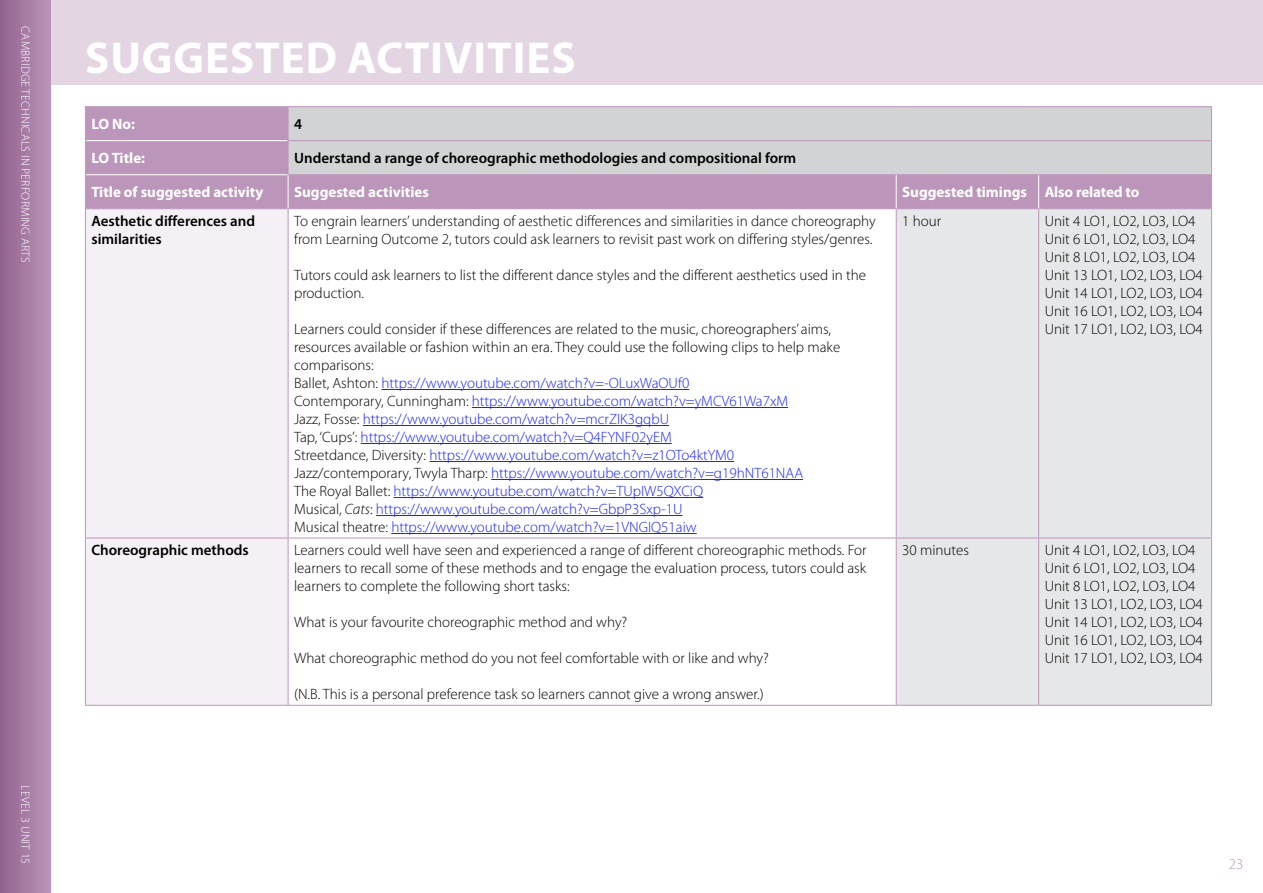
<style>
.page{position:relative;width:1263px;height:893px;background:#fff}
.page>*{position:absolute;margin:0;border:0;box-sizing:border-box;transform-origin:0 0}
.t1{font:700 45px "Myriad Pro";letter-spacing:.02em;color:#fff}
.Body_10pt{font:300 15px/18px "Myriad Pro";color:#000}
.Body_10pt-2{font:300 15px "Myriad Pro";color:#1922fb}
.Body_10pt-3{font:600 15px/18px "Myriad Pro";color:#000}
.Body_10pt-4{font:700 15px "Myriad Pro";color:#fff}
.t2{font:300 15px "Myriad Pro";color:#bc96ba}
.t3{font:300 12px "Myriad Pro";letter-spacing:.02em;color:#fff}
.s1{color:#000}
.s2{font-style:italic;color:#000}
</style>
<div class="page">
<div style="left:0;top:0;width:51px;height:893px;background:linear-gradient(to right,#92628f,#ba94b8)"></div>
<div style="left:51px;top:0;width:1212px;height:85px;background:#e4d5e3"></div>
<div style="left:86px;top:107px;width:1125px;height:101px;background:#bc96ba"></div>
<div style="left:289px;top:107px;width:922px;height:67px;background:#d1d3d4"></div>
<div style="left:86px;top:209px;width:202px;height:496px;background:#f5f0f5"></div>
<div style="left:897px;top:209px;width:314px;height:496px;background:#e6e7e8"></div>
<hr style="left:1038px;top:209px;width:1px;height:329px;background:#bc96ba">
<hr style="left:85px;top:538px;width:203px;height:1px;background:#bc96ba">
<hr style="left:288px;top:538px;width:608px;height:1px;background:#bc96ba">
<hr style="left:896px;top:538px;width:143px;height:1px;background:#bc96ba">
<hr style="left:1039px;top:538px;width:173px;height:1px;background:#bc96ba">
<hr style="left:1038px;top:538px;width:1px;height:167px;background:#bc96ba">
<hr style="left:85px;top:208px;width:203px;height:1px;background:#bc96ba">
<hr style="left:85px;top:209px;width:1px;height:329px;background:#bc96ba">
<hr style="left:288px;top:208px;width:608px;height:1px;background:#bc96ba">
<hr style="left:288px;top:209px;width:1px;height:329px;background:#bc96ba">
<hr style="left:896px;top:208px;width:143px;height:1px;background:#bc96ba">
<hr style="left:896px;top:209px;width:1px;height:329px;background:#bc96ba">
<hr style="left:1039px;top:208px;width:173px;height:1px;background:#bc96ba">
<hr style="left:1211px;top:209px;width:1px;height:329px;background:#bc96ba">
<hr style="left:85px;top:538px;width:1px;height:167px;background:#bc96ba">
<hr style="left:288px;top:538px;width:1px;height:167px;background:#bc96ba">
<hr style="left:896px;top:538px;width:1px;height:167px;background:#bc96ba">
<hr style="left:1211px;top:538px;width:1px;height:167px;background:#bc96ba">
<hr style="left:86px;top:140px;width:202px;height:1px;background:#fff">
<hr style="left:86px;top:174px;width:202px;height:1px;background:#fff">
<hr style="left:288px;top:175px;width:1px;height:33px;background:#fff">
<hr style="left:896px;top:175px;width:1px;height:33px;background:#fff">
<hr style="left:1038px;top:175px;width:1px;height:33px;background:#fff">
<hr style="left:85px;top:107px;width:1px;height:34px;background:#bc96ba">
<hr style="left:85px;top:106px;width:203px;height:1px;background:#bc96ba">
<hr style="left:288px;top:107px;width:1px;height:33px;background:#bc96ba">
<hr style="left:288px;top:106px;width:608px;height:1px;background:#bc96ba">
<hr style="left:896px;top:106px;width:143px;height:1px;background:#bc96ba">
<hr style="left:1039px;top:106px;width:173px;height:1px;background:#bc96ba">
<hr style="left:1211px;top:107px;width:1px;height:33px;background:#bc96ba">
<hr style="left:85px;top:141px;width:1px;height:34px;background:#bc96ba">
<hr style="left:288px;top:141px;width:1px;height:33px;background:#bc96ba">
<hr style="left:288px;top:140px;width:608px;height:1px;background:#bc96ba">
<hr style="left:896px;top:140px;width:143px;height:1px;background:#bc96ba">
<hr style="left:1039px;top:140px;width:173px;height:1px;background:#bc96ba">
<hr style="left:1211px;top:141px;width:1px;height:33px;background:#bc96ba">
<hr style="left:85px;top:175px;width:1px;height:33px;background:#bc96ba">
<hr style="left:288px;top:174px;width:608px;height:1px;background:#bc96ba">
<hr style="left:288px;top:705px;width:608px;height:1px;background:#bc96ba">
<hr style="left:896px;top:174px;width:143px;height:1px;background:#bc96ba">
<hr style="left:896px;top:705px;width:143px;height:1px;background:#bc96ba">
<hr style="left:1039px;top:174px;width:173px;height:1px;background:#bc96ba">
<hr style="left:1039px;top:705px;width:173px;height:1px;background:#bc96ba">
<hr style="left:1211px;top:175px;width:1px;height:33px;background:#bc96ba">
<hr style="left:85px;top:705px;width:203px;height:1px;background:#bc96ba">
<hr style="left:381px;top:389px;width:308px;height:1px;background:#1922fb">
<hr style="left:472px;top:407px;width:316px;height:1px;background:#1922fb">
<hr style="left:363px;top:425px;width:306px;height:1px;background:#1922fb">
<hr style="left:361px;top:443px;width:311px;height:1px;background:#1922fb">
<hr style="left:430px;top:461px;width:304px;height:1px;background:#1922fb">
<hr style="left:491px;top:479px;width:312px;height:1px;background:#1922fb">
<hr style="left:394px;top:497px;width:309px;height:1px;background:#1922fb">
<hr style="left:376px;top:515px;width:306px;height:1px;background:#1922fb">
<hr style="left:391px;top:533px;width:306px;height:1px;background:#1922fb">
<p class="t3" style="left:32px;top:26px;width:238px;rotate:90deg">CAMBRIDGE TECHNICALS IN PERFORMING ARTS</p>
<p class="t3" style="left:32px;top:785px;width:80px;rotate:90deg">LEVEL 3 UNIT 15</p>
<p class="t1" style="left:85px;top:28px;width:492px">SUGGESTED ACTIVITIES</p>
<p class="Body_10pt-4" style="left:91px;top:114px;width:45px">LO No:</p>
<p class="Body_10pt-3" style="left:294px;top:115px;width:10px">4</p>
<p class="Body_10pt-4" style="left:91px;top:148px;width:55px">LO Title:</p>
<p class="Body_10pt-3" style="left:294px;top:149px;width:504px">Understand a range of choreographic methodologies and compositional form</p>
<p class="Body_10pt-4" style="left:91px;top:183px;width:173px">Title of suggested activity</p>
<p class="Body_10pt-4" style="left:294px;top:183px;width:136px">Suggested activities</p>
<p class="Body_10pt-4" style="left:902px;top:183px;width:126px">Suggested timings</p>
<p class="Body_10pt-4" style="left:1045px;top:183px;width:96px">Also related to</p>
<p class="Body_10pt-3" style="left:91px;top:212px;width:165px">Aesthetic differences and similarities</p>
<p class="Body_10pt" style="left:294px;top:212px;width:583px">To engrain learners’ understanding of aesthetic differences and similarities in dance choreography from Learning Outcome 2, tutors could ask learners to revisit past work on differing styles/genres.</p>
<p class="Body_10pt" style="left:294px;top:266px;width:573px">Tutors could ask learners to list the different dance styles and the different aesthetics used in the production.</p>
<p class="Body_10pt" style="left:294px;top:320px;width:548px">Learners could consider if these differences are related to the music, choreographers’ aims, resources available or fashion within an era. They could use the following clips to help make comparisons:</p>
<p class="Body_10pt-2" style="left:294px;top:375px;width:397px"><span class="s1">Ballet, Ashton:</span> https://www.youtube.com/watch?v=-OLuxWaOUf0</p>
<p class="Body_10pt-2" style="left:294px;top:393px;width:495px"><span class="s1">Contemporary, Cunningham:</span> https://www.youtube.com/watch?v=yMCV61Wa7xM</p>
<p class="Body_10pt-2" style="left:294px;top:411px;width:376px"><span class="s1">Jazz, Fosse:</span> https://www.youtube.com/watch?v=mcrZIK3gqbU</p>
<p class="Body_10pt-2" style="left:294px;top:429px;width:379px"><span class="s1">Tap, ‘Cups’:</span> https://www.youtube.com/watch?v=Q4FYNF02yEM</p>
<p class="Body_10pt-2" style="left:294px;top:447px;width:442px"><span class="s1">Streetdance, Diversity:</span> https://www.youtube.com/watch?v=z1OTo4ktYM0</p>
<p class="Body_10pt-2" style="left:294px;top:465px;width:510px"><span class="s1">Jazz/contemporary, Twyla Tharp:</span> https://www.youtube.com/watch?v=g19hNT61NAA</p>
<p class="Body_10pt-2" style="left:294px;top:483px;width:410px"><span class="s1">The Royal Ballet:</span> https://www.youtube.com/watch?v=TUpIW5QXCiQ</p>
<p class="Body_10pt-2" style="left:294px;top:501px;width:390px"><span class="s1">Musical,</span> <span class="s2">Cats</span><span class="s1">:</span> https://www.youtube.com/watch?v=GbpP3Sxp-1U</p>
<p class="Body_10pt-2" style="left:294px;top:519px;width:404px"><span class="s1">Musical theatre:</span> https://www.youtube.com/watch?v=1VNGIQ51aiw</p>
<p class="Body_10pt" style="left:902px;top:212px;width:41px">1 hour</p>
<p class="Body_10pt" style="left:1045px;top:212px;width:152px">Unit 4 LO1, LO2, LO3, LO4</p>
<p class="Body_10pt" style="left:1045px;top:230px;width:152px">Unit 6 LO1, LO2, LO3, LO4</p>
<p class="Body_10pt" style="left:1045px;top:248px;width:152px">Unit 8 LO1, LO2, LO3, LO4</p>
<p class="Body_10pt" style="left:1045px;top:266px;width:160px">Unit 13 LO1, LO2, LO3, LO4</p>
<p class="Body_10pt" style="left:1045px;top:284px;width:160px">Unit 14 LO1, LO2, LO3, LO4</p>
<p class="Body_10pt" style="left:1045px;top:302px;width:160px">Unit 16 LO1, LO2, LO3, LO4</p>
<p class="Body_10pt" style="left:1045px;top:320px;width:160px">Unit 17 LO1, LO2, LO3, LO4</p>
<p class="Body_10pt-3" style="left:91px;top:541px;width:159px">Choreographic methods</p>
<p class="Body_10pt" style="left:294px;top:541px;width:574px;text-align:justify">Learners could well have seen and experienced a range of different choreographic methods. For learners to recall some of these methods and to engage the evaluation process, tutors could ask learners to complete the following short tasks:</p>
<p class="Body_10pt" style="left:294px;top:613px;width:335px">What is your favourite choreographic method and why?</p>
<p class="Body_10pt" style="left:294px;top:649px;width:476px">What choreographic method do you not feel comfortable with or like and why?</p>
<p class="Body_10pt" style="left:294px;top:685px;width:471px">(N.B. This is a personal preference task so learners cannot give a wrong answer.)</p>
<p class="Body_10pt" style="left:902px;top:541px;width:68px">30 minutes</p>
<p class="Body_10pt" style="left:1045px;top:541px;width:152px">Unit 4 LO1, LO2, LO3, LO4</p>
<p class="Body_10pt" style="left:1045px;top:559px;width:152px">Unit 6 LO1, LO2, LO3, LO4</p>
<p class="Body_10pt" style="left:1045px;top:577px;width:152px">Unit 8 LO1, LO2, LO3, LO4</p>
<p class="Body_10pt" style="left:1045px;top:595px;width:160px">Unit 13 LO1, LO2, LO3, LO4</p>
<p class="Body_10pt" style="left:1045px;top:613px;width:160px">Unit 14 LO1, LO2, LO3, LO4</p>
<p class="Body_10pt" style="left:1045px;top:631px;width:160px">Unit 16 LO1, LO2, LO3, LO4</p>
<p class="Body_10pt" style="left:1045px;top:649px;width:160px">Unit 17 LO1, LO2, LO3, LO4</p>
<p class="t2" style="left:1229px;top:855px;width:16px">23</p>
</div>
